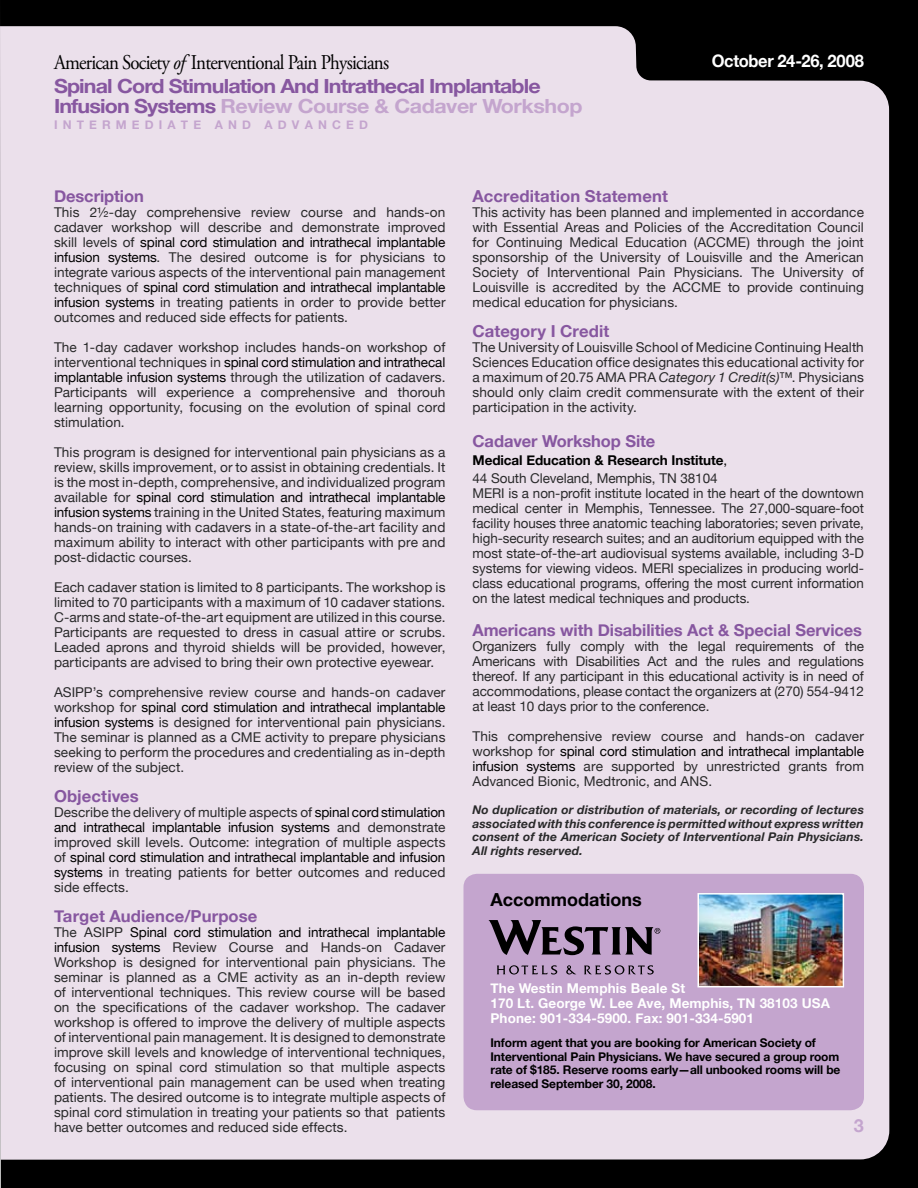
<style>
.page{position:relative;width:918px;height:1188px;background:#000}
.page>*{position:absolute;margin:0;border:0;box-sizing:border-box;transform-origin:0 0}
.t1{font:21px "Adobe Garamond Pro";letter-spacing:-.04em;color:#000;scale:.9 1}
.t2{font:700 19.5px/19.5px "Helvetica Neue";letter-spacing:-.04em;color:#8757a0;scale:1.1 1}
.t3{font:700 18px "Helvetica Neue";color:#000}
.t4{font:700 17.25px "Helvetica Neue";letter-spacing:-.01em;color:#fff;scale:.96 1}
.t5{font:700 16.5px "Helvetica Neue";letter-spacing:-.005em;color:#8757a0}
.t6{font:13.5px/15px "Helvetica Neue";letter-spacing:.005em;color:#29292a;text-align:justify}
.t7{font:700 13.5px/15px "Helvetica Neue";letter-spacing:.01em;color:#fff}
.t8{font:700 13.5px/18px "Helvetica Neue";letter-spacing:-.005em;color:#000}
.t9{font:italic 700 12px/13.5px "Helvetica Neue";letter-spacing:.01em;color:#29292a;text-align:justify}
.t10{font:700 12px/13.5px "Helvetica Neue";letter-spacing:-.01em;color:#000}
.t11{font:700 12px "Helvetica Neue";color:#c4a5ce}
.s1{font-style:italic}
.s2{color:#c4a5ce}
.s3{color:#000}
.s4{font-weight:400}
.s5{font-weight:400;color:#29292a}
</style>
<div class="page">
<div style="left:0;top:26px;width:889px;height:1134px;background:#ebe0eb"></div>
<div style="left:464px;top:874px;width:400px;height:236px;background:#c4a5ce;border-radius:14px"></div>
<img style="left:701px;top:896px;width:140px;height:88px">
<div style="left:698px;top:893px;width:146px;height:94px;border:2px solid #fff"></div>
<svg style="left:497px;top:965px;width:60px;height:10px"></svg>
<svg style="left:566px;top:965px;width:10px;height:9px"></svg>
<svg style="left:584px;top:965px;width:70px;height:10px"></svg>
<svg style="left:488px;top:920px;width:172px;height:35px"></svg>
<svg style="left:854px;top:1119px;width:10px;height:13px"></svg>
<h1 class="t1" style="left:54px;top:50px;width:374px">American Society <span class="s1">of</span> Interventional Pain Physicians</h1>
<p class="t4" style="left:712px;top:50px;width:160px">October 24-26, 2008</p>
<h2 class="t2" style="left:54px;top:76px;width:482px">Spinal Cord Stimulation And Intrathecal Implantable<br>Infusion Systems <span class="s2">Review Course &amp; Cadaver Workshop</span></h2>
<p class="t11" style="left:54px;top:118px;width:315px">I n t e r m e d i a t e a n d A d va n c e d</p>
<p class="t5" style="left:54px;top:186px;width:91px">Description</p>
<p class="t6" style="left:54px;top:205px;width:393px">This 2½-day comprehensive review course and hands-on cadaver workshop will describe and demonstrate improved skill levels of <span class="s3">spinal cord stimulation and intrathecal implantable infusion systems</span>. The desired outcome is for physicians to integrate various aspects of the interventional pain management techniques of <span class="s3">spinal cord stimulation and intrathecal implantable infusion systems</span> in treating patients in order to provide better outcomes and reduced side effects for patients.</p>
<p class="t6" style="left:54px;top:340px;width:393px">The 1-day cadaver workshop includes hands-on workshop of interventional techniques in <span class="s3">spinal cord stimulation and intrathecal implantable infusion systems</span> through the utilization of cadavers.<br>Participants will experience a comprehensive and thorouh learning opportunity, focusing on the evolution of spinal cord stimulation.</p>
<p class="t6" style="left:54px;top:445px;width:393px">This program is designed for interventional pain physicians as a review, skills improvement, or to assist in obtaining credentials. It is the most in-depth, comprehensive, and individualized program available for <span class="s3">spinal cord stimulation and intrathecal implantable infusion systems</span> training in the United States, featuring maximum hands-on training with cadavers in a state-of-the-art facility and maximum ability to interact with other participants with pre and post-didactic courses.</p>
<p class="t6" style="left:54px;top:580px;width:393px">Each cadaver station is limited to 8 participants. The workshop is limited to 70 participants with a maximum of 10 cadaver stations.<br>C-arms and state-of-the-art equipment are utilized in this course.<br>Participants are requested to dress in casual attire or scrubs.<br>Leaded aprons and thyroid shields will be provided, however, participants are advised to bring their own protective eyewear.</p>
<p class="t6" style="left:54px;top:685px;width:393px">ASIPP’s comprehensive review course and hands-on cadaver workshop for <span class="s3">spinal cord stimulation and intrathecal implantable infusion systems</span> is designed for interventional pain physicians.<br>The seminar is planned as a CME activity to prepare physicians seeking to perform the procedures and credentialing as in-depth review of the subject.</p>
<p class="t5" style="left:54px;top:786px;width:86px">Objectives</p>
<p class="t6" style="left:54px;top:805px;width:393px">Describe the delivery of multiple aspects of <span class="s3">spinal cord stimulation and intrathecal implantable infusion systems</span> and demonstrate improved skill levels. Outcome: integration of multiple aspects of <span class="s3">spinal cord stimulation and intrathecal implantable and infusion systems</span> in treating patients for better outcomes and reduced side effects.</p>
<p class="t5" style="left:54px;top:906px;width:205px">Target Audience/Purpose</p>
<p class="t6" style="left:54px;top:925px;width:393px">The ASIPP <span class="s3">Spinal cord stimulation and intrathecal implantable infusion systems</span> Review Course and Hands-on Cadaver Workshop is designed for interventional pain physicians. The seminar is planned as a CME activity as an in-depth review of interventional techniques. This review course will be based on the specifications of the cadaver workshop. The cadaver workshop is offered to improve the delivery of multiple aspects of interventional pain management. It is designed to demonstrate improve skill levels and knowledge of interventional techniques, focusing on spinal cord stimulation so that multiple aspects of interventional pain management can be used when treating patients. The desired outcome is to integrate multiple aspects of spinal cord stimulation in treating your patients so that patients have better outcomes and reduced side effects.</p>
<p class="t5" style="left:472px;top:186px;width:197px">Accreditation Statement</p>
<p class="t6" style="left:472px;top:205px;width:393px">This activity has been planned and implemented in accordance with Essential Areas and Policies of the Accreditation Council for Continuing Medical Education (ACCME) through the joint sponsorship of the University of Louisville and the American Society of Interventional Pain Physicians. The University of Louisville is accredited by the ACCME to provide continuing medical education for physicians.</p>
<p class="t5" style="left:472px;top:321px;width:138px">Category I Credit</p>
<p class="t6" style="left:472px;top:340px;width:393px">The University of Louisville School of Medicine Continuing Health Sciences Education office designates this educational activity for a maximum of 20.75 AMA PRA <span class="s1">Category 1 Credit(s)</span>™. Physicians should only claim credit commensurate with the extent of their participation in the activity.</p>
<p class="t5" style="left:472px;top:430px;width:184px">Cadaver Workshop Site</p>
<p class="t8" style="left:472px;top:450px;width:256px">Medical Education &amp; Research Institute<span class="s4">,<br></span><span class="s5">44 South Cleveland, Memphis, TN 38104</span></p>
<p class="t6" style="left:472px;top:485px;width:393px">MERI is a non-profit institute located in the heart of the downtown medical center in Memphis, Tennessee. The 27,000-square-foot facility houses three anatomic teaching laboratories; seven private, high-security research suites; and an auditorium equipped with the most state-of-the-art audiovisual systems available, including 3-D systems for viewing videos. MERI specializes in producing world&shy;class educational programs, offering the most current information on the latest medical techniques and products.</p>
<p class="t5" style="left:472px;top:619px;width:391px">Americans with Disabilities Act &amp; Special Services</p>
<p class="t6" style="left:472px;top:638px;width:393px">Organizers fully comply with the legal requirements of the Americans with Disabilities Act and the rules and regulations thereof. If any participant in this educational activity is in need of accommodations, please contact the organizers at (270) 554-9412 at least 10 days prior to the conference.</p>
<p class="t6" style="left:472px;top:728px;width:393px">This comprehensive review course and hands-on cadaver workshop for <span class="s3">spinal cord stimulation and intrathecal implantable infusion systems</span> are supported by unrestricted grants from Advanced Bionic, Medtronic, and ANS.</p>
<p class="t9" style="left:472px;top:803px;width:393px">No duplication or distribution of materials, or recording of lectures associated with this conference is permitted without express written consent of the American Society of Interventional Pain Physicians.<br>All rights reserved.</p>
<h3 class="t3" style="left:490px;top:889px;width:153px">Accommodations</h3>
<p class="t7" style="left:490px;top:981px;width:341px">The Westin Memphis Beale St<br>170 Lt. George W. Lee Ave, Memphis, TN 38103 USA<br>Phone: 901-334-5900. Fax: 901-334-5901</p>
<p class="t10" style="left:490px;top:1036px;width:351px">Inform agent that you are booking for American Society of Interventional Pain Physicians. We have secured a group room rate of $185. Reserve rooms early- —all unbooked rooms will be released September 30, 2008.</p>
</div>
